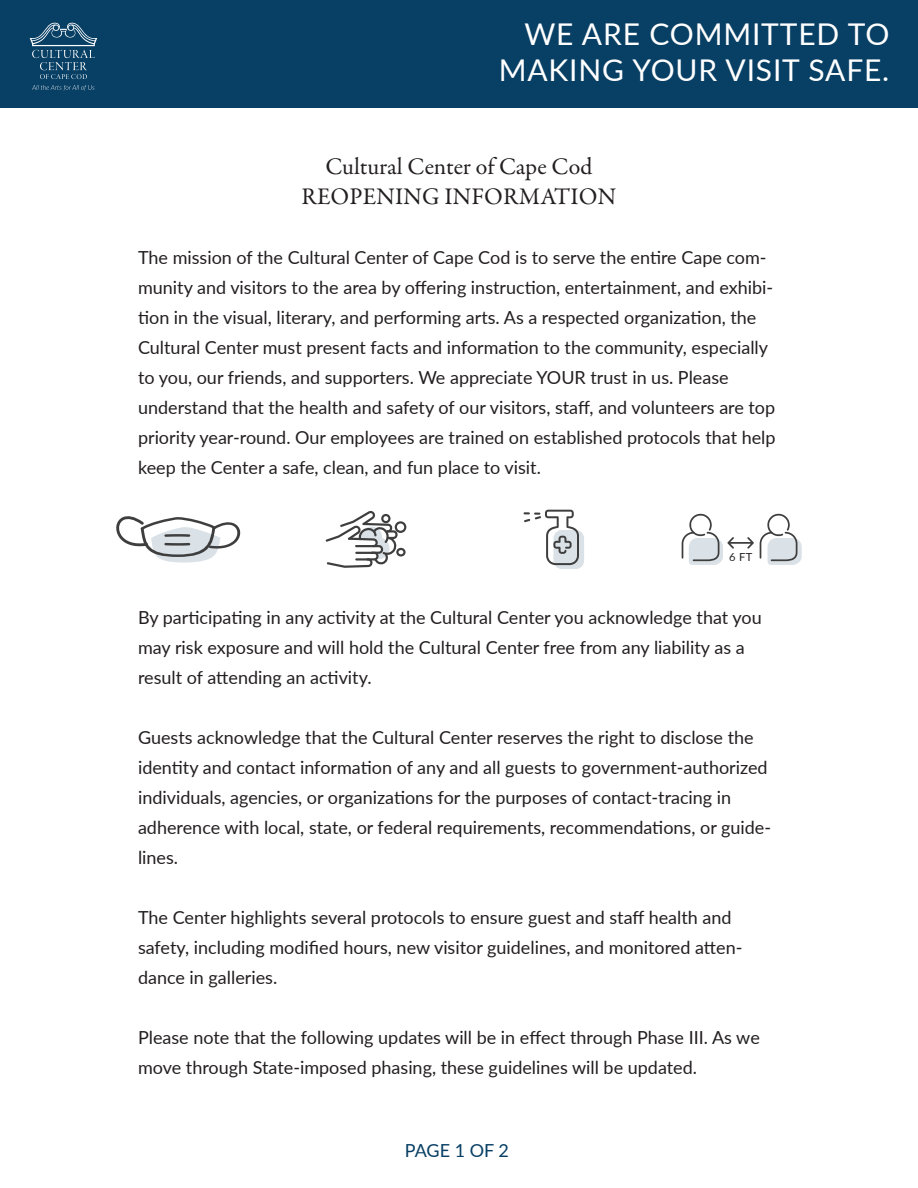
<style>
.page{position:relative;width:918px;height:1188px;background:#fff}
.page>*{position:absolute;margin:0;border:0;box-sizing:border-box;transform-origin:0 0}
.t1{font:30px/36px "Lato";letter-spacing:.03em;color:#fff;text-align:right}
.t2{font:24px/30px "Garamond Premr Pro";letter-spacing:.005em;color:#231f20;text-align:center}
.t3{font:18px/30px "Lato";color:#231f20}
.t4{font:18px "Lato";letter-spacing:-.01em;color:#083f64}
.t5{font:11.1px "Lato";color:#231f20}
</style>
<div class="page">
<div style="left:0;top:0;width:918px;height:107px;background:#083f64"></div>
<svg style="left:30px;top:23px;width:67px;height:56px"></svg>
<svg style="left:32px;top:85px;width:63px;height:6px"></svg>
<svg style="left:326px;top:511px;width:80px;height:57px"></svg>
<svg style="left:553px;top:530px;width:31px;height:39px"></svg>
<svg style="left:523px;top:510px;width:56px;height:55px"></svg>
<svg style="left:116px;top:516px;width:125px;height:47px"></svg>
<svg style="left:760px;top:513px;width:42px;height:52px"></svg>
<svg style="left:682px;top:513px;width:72px;height:52px"></svg>
<h1 class="t1" style="left:499px;top:15px;width:392px">WE ARE COMMITTED TO<br>MAKING YOUR VISIT SAFE.</h1>
<h2 class="t2" style="left:302px;top:152px;width:316px">Cultural Center of Cape Cod<br>REOPENING INFORMATION</h2>
<p class="t3" style="left:138px;top:242px;width:639px">The mission of the Cultural Center of Cape Cod is to serve the entire Cape com&shy;munity and visitors to the area by offering instruction, entertainment, and exhibi&shy;tion in the visual, literary, and performing arts. As a respected organization, the Cultural Center must present facts and information to the community, especially to you, our friends, and supporters. We appreciate YOUR trust in us. Please understand that the health and safety of our visitors, staff, and volunteers are top priority year-round. Our employees are trained on established protocols that help keep the Center a safe, clean, and fun place to visit.</p>
<p class="t5" style="left:729px;top:549px;width:25px">6 FT</p>
<p class="t3" style="left:138px;top:602px;width:625px">By participating in any activity at the Cultural Center you acknowledge that you may risk exposure and will hold the Cultural Center free from any liability as a result of attending an activity.</p>
<p class="t3" style="left:138px;top:722px;width:635px">Guests acknowledge that the Cultural Center reserves the right to disclose the identity and contact information of any and all guests to government-authorized individuals, agencies, or organizations for the purposes of contact-tracing in adherence with local, state, or federal requirements, recommendations, or guide&shy;lines.</p>
<p class="t3" style="left:138px;top:902px;width:606px">The Center highlights several protocols to ensure guest and staff health and safety, including modified hours, new visitor guidelines, and monitored atten&shy;dance in galleries.</p>
<p class="t3" style="left:138px;top:1022px;width:623px">Please note that the following updates will be in effect through Phase III. As we move through State-imposed phasing, these guidelines will be updated.</p>
<p class="t4" style="left:405px;top:1138px;width:106px">PAGE 1 OF 2</p>
</div>
